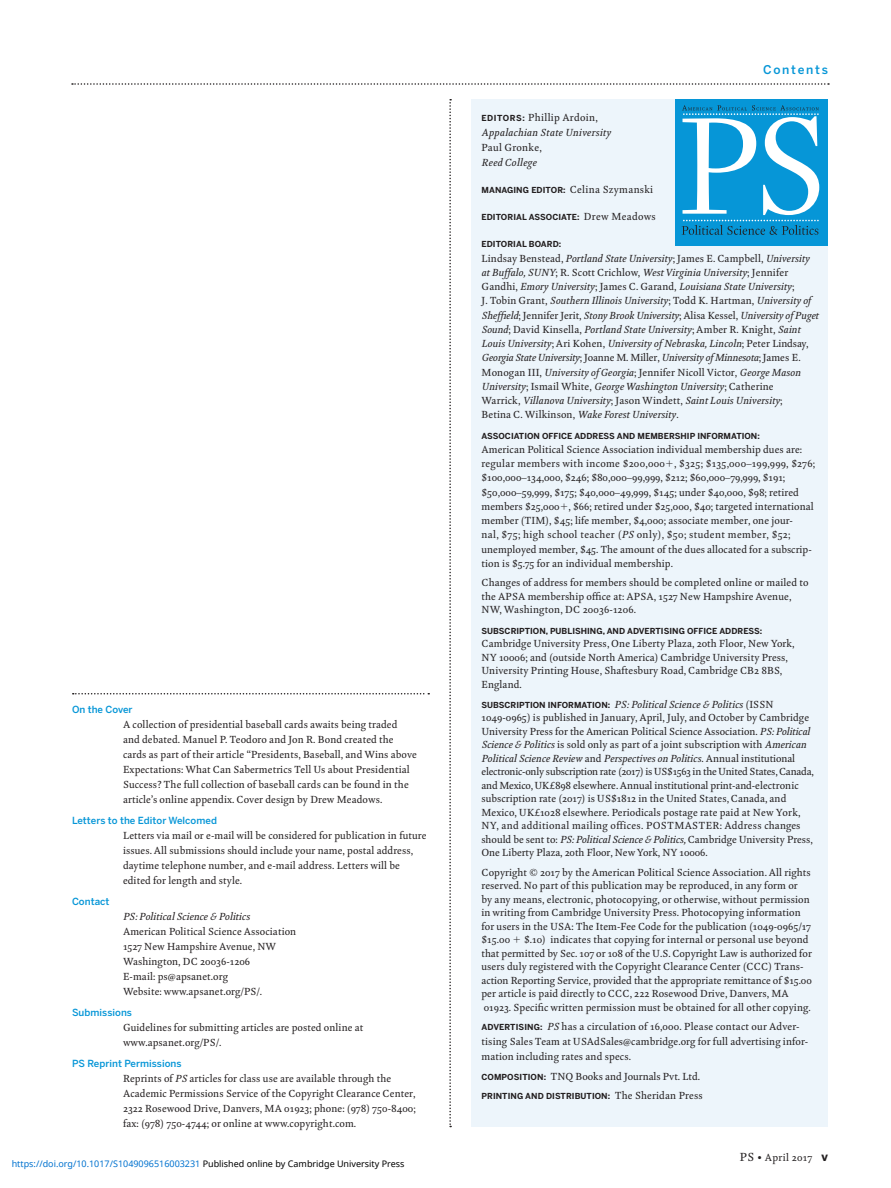
<style>
.page{position:relative;width:891px;height:1188px;background:#fff}
.page>*{position:absolute;margin:0;border:0;box-sizing:border-box;transform-origin:0 0}
.t1{font:500 12px "Benton Sans";letter-spacing:.145em;color:#0696d7}
.t2{font:10.5px/13.5px "Kingfisher";letter-spacing:.005em;color:#231f20}
.t3{font:italic 10.5px/14.2px "Kingfisher";letter-spacing:.01em;color:#231f20}
.t4{font:10.5px "Kingfisher";letter-spacing:.025em;color:#231f20}
.t5{font:500 9.75px "Benton Sans";letter-spacing:.005em;color:#0696d7}
.t6{font:9px "Noto Sans";color:#0172cf}
.t7{font:700 8.25px "Benton Sans";letter-spacing:.005em;color:#231f20}
.s1{font-style:italic}
.s2{color:#000}
.s3{font-family:"Benton Sans";font-weight:700;font-style:normal;font-size:8.25px}
.s4{font-style:normal}
.s5{font-family:"Kingfisher";font-weight:400;font-size:10.5px}
.s6{font-family:"Mathematical Pi One"}
.s7{font-family:"Benton Sans";font-weight:700;font-size:8.25px}
.s8{font-size:12px}
.s9{font-family:"Benton Sans";font-weight:700;font-size:12px}
</style>
<div class="page">
<svg style="left:72px;top:83px;width:757px;height:2px"></svg>
<svg style="left:449px;top:99px;width:2px;height:1028px"></svg>
<div style="left:471px;top:99px;width:357px;height:1027px;background:#edf5fb"></div>
<div style="left:675px;top:99px;width:153px;height:147px;background:#0696d7"></div>
<svg style="left:682px;top:105px;width:137px;height:130px"></svg>
<svg style="left:73px;top:693px;width:356px;height:1px"></svg>
<p class="t5" style="left:72px;top:705px;width:62px">On the Cover</p>
<p class="t2" style="left:123px;top:717px;width:295px;line-height:15px">A collection of presidential baseball cards awaits being traded and debated. Manuel P. Teodoro and Jon R. Bond created the cards as part of their article “Presidents, Baseball, and Wins above Expectations: What Can Sabermetrics Tell Us about Presidential Success? The full collection of baseball cards can be found in the article’s online appendix. Cover design by Drew Meadows.</p>
<p class="t5" style="left:72px;top:816px;width:146px">Letters to the Editor Welcomed</p>
<p class="t2" style="left:123px;top:828px;width:305px;line-height:15px">Letters via mail or e-mail will be considered for publication in future issues. All submissions should include your name, postal address, daytime telephone number, and e-mail address. Letters will be edited for length and style.</p>
<p class="t5" style="left:72px;top:897px;width:39px">Contact</p>
<p class="t3" style="left:123px;top:910px;width:129px">PS: Political Science &amp; Politics</p>
<p class="t2" style="left:123px;top:924px;width:175px;line-height:15px">American Political Science Association<br>1527 New Hampshire Avenue, NW<br>Washington, DC 20036-1206<br>E-mail: ps@apsanet.org<br>Website: www.apsanet.org/PS/.</p>
<p class="t5" style="left:72px;top:1008px;width:62px">Submissions</p>
<p class="t2" style="left:123px;top:1020px;width:242px;line-height:15px">Guidelines for submitting articles are posted online at www.apsanet.org/PS/.</p>
<p class="t5" style="left:72px;top:1059px;width:111px">PS Reprint Permissions</p>
<p class="t2" style="left:123px;top:1071px;width:294px;line-height:15px">Reprints of <span class="s1">PS</span> articles for class use are available through the Academic Permissions Service of the Copyright Clearance Center, 2322 Rosewood Drive, Danvers, MA 01923; phone: (978) 750-8400; fax: (978) 750-4744; or online at www.copyright.com.</p>
<p class="t6" style="left:12px;top:1157px;width:394px">https://doi.org/10.1017/S1049096516003231 <span class="s2">Published online by Cambridge University Press</span></p>
<p class="t1" style="left:763px;top:65px;width:66px">Contents</p>
<p class="t3" style="left:481px;top:111px;width:131px;line-height:15px"><span class="s3">EDITORS:</span> <span class="s4">Phillip Ardoin,<br></span>Appalachian State University</p>
<p class="t4" style="left:481px;top:143px;width:62px">Paul Gronke,</p>
<p class="t3" style="left:481px;top:157px;width:57px">Reed College</p>
<p class="t7" style="left:482px;top:187px;width:173px">MANAGING EDITOR: <span class="s5">Celina Szymanski</span></p>
<p class="t7" style="left:482px;top:214px;width:176px">EDITORIAL ASSOCIATE: <span class="s5">Drew Meadows</span></p>
<p class="t7" style="left:482px;top:241px;width:81px">EDITORIAL BOARD:</p>
<p class="t3" style="left:481px;top:252px;width:339px"><span class="s4">Lindsay Benstead,</span> Portland State University<span class="s4">; James E. Campbell,</span> University at Buffalo, SUNY<span class="s4">; R. Scott Crichlow,</span> West Virginia University<span class="s4">; Jennifer Gandhi,</span> Emory University<span class="s4">; James C. Garand,</span> Louisiana State University<span class="s4">;<br>J. Tobin Grant,</span> Southern Illinois University<span class="s4">; Todd K. Hartman,</span> University of Sheffield<span class="s4">; Jennifer Jerit,</span> Stony Brook University<span class="s4">; Alisa Kessel,</span> University of Puget Sound<span class="s4">; David Kinsella,</span> Portland State University<span class="s4">; Amber R. Knight,</span> Saint Louis University<span class="s4">; Ari Kohen,</span> University of Nebraska, Lincoln<span class="s4">; Peter Lindsay, </span>Georgia State University<span class="s4">; Joanne M. Miller,</span> University of Minnesota<span class="s4">; James E.<br>Monogan III,</span> University of Georgia<span class="s4">; Jennifer Nicoll Victor,</span> George Mason University<span class="s4">; Ismail White,</span> George Washington University<span class="s4">; Catherine<br>Warrick,</span> Villanova University<span class="s4">; Jason Windett,</span> Saint Louis University<span class="s4">;<br>Betina C. Wilkinson,</span> Wake Forest University<span class="s4">.</span></p>
<p class="t7" style="left:481px;top:433px;width:280px">ASSOCIATION OFFICE ADDRESS AND MEMBERSHIP INFORMATION:</p>
<p class="t2" style="left:481px;top:443px;width:335px;line-height:14.2px">American Political Science Association individual membership dues are: regular members with income $200,000<span class="s6">1</span>, $325; $135,000–199,999, $276; $100,000–134,000, $246; $80,000–99,999, $212; $60,000–79,999, $191; $50,000–59,999, $175; $40,000–49,999, $145; under $40,000, $98; retired members $25,000<span class="s6">1</span>, $66; retired under $25,000, $40; targeted international member (TIM), $45; life member, $4,000; associate member, one jour-<br>nal, $75; high school teacher (<span class="s1">PS</span> only), $50; student member, $52; unemployed member, $45. The amount of the dues allocated for a subscrip&shy;tion is $5.75 for an individual membership.</p>
<p class="t2" style="left:482px;top:577px;width:329px">Changes of address for members should be completed online or mailed to the APSA membership office at: APSA, 1527 New Hampshire Avenue,<br>NW, Washington, DC 20036-1206.</p>
<p class="t7" style="left:481px;top:628px;width:282px">SUBSCRIPTION, PUBLISHING, AND ADVERTISING OFFICE ADDRESS:</p>
<p class="t2" style="left:481px;top:638px;width:315px">Cambridge University Press, One Liberty Plaza, 20th Floor, New York, NY 10006; and (outside North America) Cambridge University Press, University Printing House, Shaftesbury Road, Cambridge CB2 8BS, England.</p>
<p class="t2" style="left:481px;top:699px;width:334px"><span class="s7">SUBSCRIPTION INFORMATION:</span> <span class="s1">PS: Political Science &amp; Politics</span> (ISSN 1049-0965) is published in January, April, July, and October by Cambridge University Press for the American Political Science Association. <span class="s1">PS: Political Science &amp; Politics</span> is sold only as part of a joint subscription with <span class="s1">American Political Science Review</span> and <span class="s1">Perspectives on Politics</span>. Annual institutional electronic-only subscription rate (2017) is US$1563 in the United States, Canada, and Mexico, UK£898 elsewhere. Annual institutional print-and-electronic subscription rate (2017) is US$1812 in the United States, Canada, and Mexico, UK£1028 elsewhere. Periodicals postage rate paid at New York, NY, and additional mailing offices. POSTMASTER: Address changes should be sent to: <span class="s1">PS: Political Science &amp; Politics,</span> Cambridge Uni versity Press, One Liberty Plaza, 20th Floor, New York, NY 10006.</p>
<p class="t2" style="left:481px;top:867px;width:332px">Copyright © 2017 by the American Political Science Association. All rights reserved. No part of this publication may be reproduced, in any form or<br>by any means, electronic, photocopying, or otherwise, without permission in writing from Cambridge University Press. Photocopying information for users in the USA: The Item-Fee Code for the publication (1049-0965/17 $15.00 <span class="s6">1</span> $.10) indicates that copying for internal or personal use beyond that permitted by Sec. 107 or 108 of the U.S. Copyright Law is authorized for users duly registered with the Copyright Clearance Center (CCC) Trans&shy;action Reporting Service, provided that the appropriate remittance of $15.00 per article is paid directly to CCC, 222 Rosewood Drive, Danvers, MA 01923. Specific written permission must be obtained for all other copying.</p>
<p class="t2" style="left:481px;top:1020px;width:328px;line-height:15px"><span class="s7">ADVERTISING:</span> <span class="s1">PS</span> has a circulation of 16,000. Please contact our Adver&shy;tising Sales Team at USAdSales@cambridge.org for full advertising infor&shy;mation including rates and specs.</p>
<p class="t2" style="left:481px;top:1071px;width:220px"><span class="s7">COMPOSITION:</span> TNQ Books and Journals Pvt. Ltd.</p>
<p class="t7" style="left:481px;top:1093px;width:223px">PRINTING AND DISTRIBUTION: <span class="s5">The Sheridan Press</span></p>
<p class="t4" style="left:740px;top:1153px;width:90px"><span class="s8">PS •</span> April 2017 <span class="s9">v</span></p>
</div>
